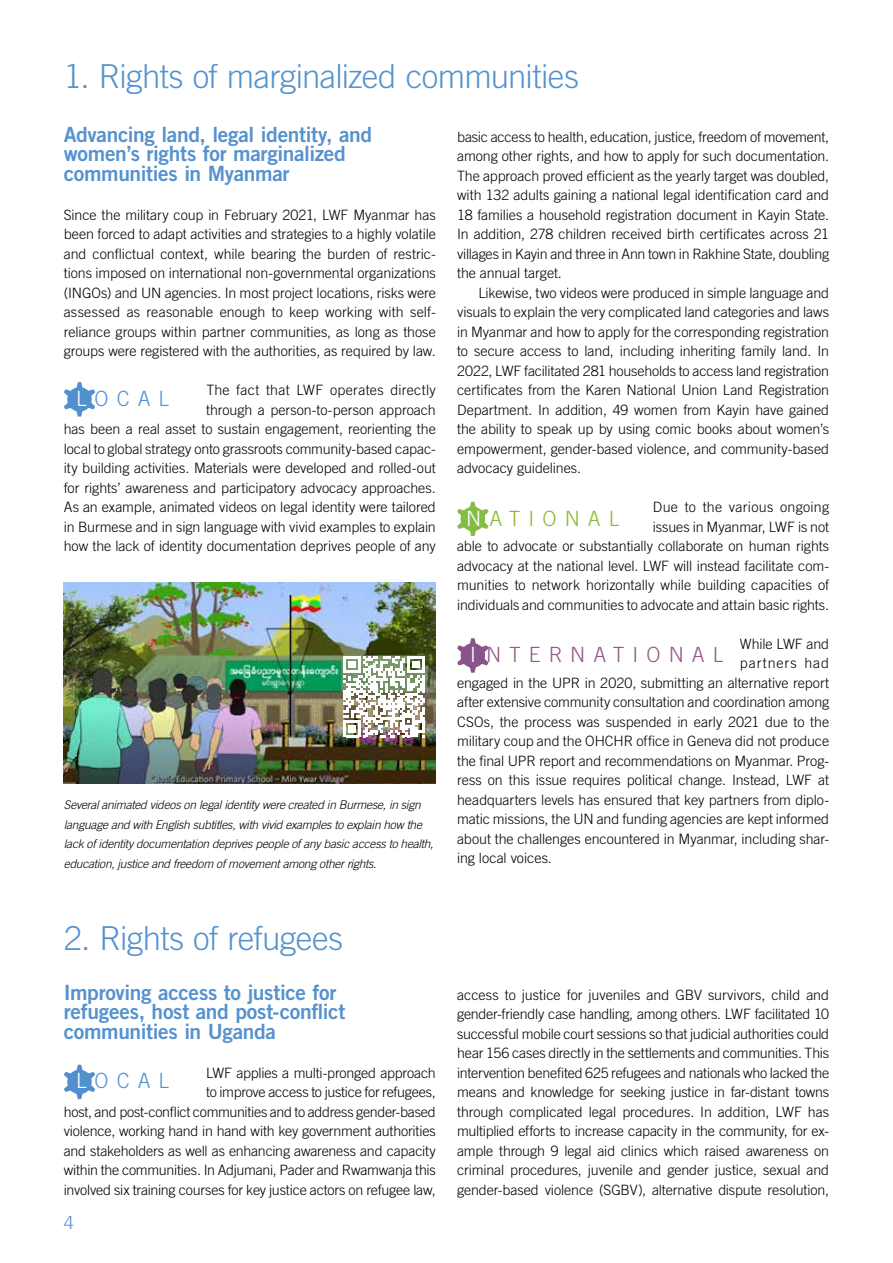
<style>
.page{position:relative;width:893px;height:1263px;background:#fff}
.page>*{position:absolute;margin:0;border:0;box-sizing:border-box;transform-origin:0 0}
.t1{font:300 33px "Trade Gothic LT Std";letter-spacing:-.02em;color:#5692ce}
.t2{font:21px/19.5px "Trade Gothic LT Std Bd 2";letter-spacing:-.015em;color:#5692ce}
.t3{font:300 21px "Trade Gothic LT Std";letter-spacing:.385em;color:#93578a}
.t4{font:300 21px "Trade Gothic LT Std";letter-spacing:.385em;color:#5692ce}
.t5{font:300 21px "Trade Gothic LT Std";letter-spacing:.385em;color:#8db930}
.t6{font:300 18px "Trade Gothic LT Std";color:#5692ce}
.t7{font:300 14.25px/19.5px "Trade Gothic LT Std";letter-spacing:-.005em;color:#000;text-align:justify}
.t8{font:300 14.25px "Trade Gothic LT Std";letter-spacing:.06em;color:#000}
.t9{font:italic 300 12px/19.5px "Trade Gothic LT Std";letter-spacing:-.02em;color:#000}
.s1{color:#fff}
</style>
<div class="page">
<svg style="left:64px;top:382px;width:31px;height:35px"></svg>
<svg style="left:457px;top:502px;width:32px;height:34px"></svg>
<svg style="left:457px;top:638px;width:32px;height:34px"></svg>
<svg style="left:64px;top:1065px;width:31px;height:34px"></svg>
<img style="left:64px;top:583px;width:372px;height:201px">
<img style="left:343px;top:656px;width:82px;height:81px">
<h1 class="t1" style="left:64px;top:56px;width:517px">1. Rights of marginalized communities</h1>
<h2 class="t2" style="left:64px;top:124px;width:310px">Advancing land, legal identity, and women’s rights for marginalized communities in Myanmar</h2>
<p class="t7" style="left:64px;top:205px;width:374px">Since the military coup in February 2021, LWF Myanmar has been forced to adapt activities and strategies to a highly volatile and conflictual context, while bearing the burden of restric&shy;tions imposed on international non-governmental organizations (INGOs) and UN agencies. In most project locations, risks were assessed as reasonable enough to keep working with self&shy;reliance groups within partner communities, as long as those groups were registered with the authorities, as required by law.</p>
<h2 class="t4" style="left:76px;top:386px;width:94px"><span class="s1">L</span>OCAL</h2>
<p class="t7" style="left:457px;top:127px;width:374px">basic access to health, education, justice, freedom of movement, among other rights, and how to apply for such documentation.<br>The approach proved efficient as the yearly target was doubled, with 132 adults gaining a national legal identification card and 18 families a household registration document in Kayin State.<br>In addition, 278 children received birth certificates across 21 villages in Kayin and three in Ann town in Rakhine State, doubling the annual target.</p>
<p class="t7" style="left:457px;top:283px;width:374px;text-indent:21px">Likewise, two videos were produced in simple language and visuals to explain the very complicated land categories and laws in Myanmar and how to apply for the corresponding registration to secure access to land, including inheriting family land. In 2022, LWF facilitated 281 households to access land registration certificates from the Karen National Union Land Registration Department. In addition, 49 women from Kayin have gained the ability to speak up by using comic books about women’s empowerment, gender-based violence, and community-based advocacy guidelines.</p>
<h2 class="t5" style="left:466px;top:506px;width:155px"><span class="s1">N</span>ATIONAL</h2>
<p class="t7" style="left:64px;top:380px;width:374px;text-align:right">The fact that LWF operates directly<br>through a person-to-person approach<br>has been a real asset to sustain engagement, reorienting the local to global strategy onto grassroots community-based capac&shy;ity building activities. Materials were developed and rolled-out for rights’ awareness and participatory advocacy approaches.<br>As an example, animated videos on legal identity were tailored in Burmese and in sign language with vivid examples to explain how the lack of identity documentation deprives people of any</p>
<p class="t7" style="left:457px;top:497px;width:374px;text-align:right">Due to the various ongoing<br>issues in Myanmar, LWF is not<br>able to advocate or substantially collaborate on human rights advocacy at the national level. LWF will instead facilitate com&shy;munities to network horizontally while building capacities of individuals and communities to advocate and attain basic rights.</p>
<h2 class="t3" style="left:470px;top:642px;width:255px"><span class="s1">I</span>NTERNATIONAL</h2>
<p class="t7" style="left:740px;top:634px;width:91px">While LWF and</p>
<p class="t8" style="left:740px;top:655px;width:91px">partners had</p>
<p class="t7" style="left:457px;top:673px;width:374px">engaged in the UPR in 2020, submitting an alternative report</p>
<p class="t7" style="left:457px;top:692px;width:374px">after extensive community consultation and coordination among</p>
<p class="t7" style="left:457px;top:712px;width:374px">CSOs, the process was suspended in early 2021 due to the</p>
<p class="t7" style="left:457px;top:731px;width:374px">military coup and the OHCHR office in Geneva did not produce</p>
<p class="t7" style="left:457px;top:751px;width:374px">the final UPR report and recommendations on Myanmar. Prog-</p>
<p class="t7" style="left:457px;top:770px;width:373px">ress on this issue requires political change. Instead, LWF at</p>
<p class="t7" style="left:457px;top:790px;width:374px">headquarters levels has ensured that key partners from diplo-</p>
<p class="t7" style="left:457px;top:809px;width:374px">matic missions, the UN and funding agencies are kept informed</p>
<p class="t7" style="left:457px;top:829px;width:374px">about the challenges encountered in Myanmar, including shar-</p>
<p class="t7" style="left:457px;top:848px;width:96px">ing local voices.</p>
<p class="t9" style="left:64px;top:795px;width:371px">Several animated videos on legal identity were created in Burmese, in sign language and with English subtitles, with vivid examples to explain how the lack of identity documentation deprives people of any basic access to health, education, justice and freedom of movement among other rights.</p>
<h1 class="t1" style="left:64px;top:919px;width:281px">2. Rights of refugees</h1>
<h2 class="t2" style="left:64px;top:982px;width:283px">Improving access to justice for refugees, host and post-conflict communities in Uganda</h2>
<h2 class="t4" style="left:76px;top:1068px;width:94px"><span class="s1">L</span>OCAL</h2>
<p class="t7" style="left:64px;top:1063px;width:374px;text-align:right">LWF applies a multi-pronged approach<br>to improve access to justice for refugees,<br>host, and post-conflict communities and to address gender-based violence, working hand in hand with key government authorities and stakeholders as well as enhancing awareness and capacity within the communities. In Adjumani, Pader and Rwamwanja this involved six training courses for key justice actors on refugee law,</p>
<p class="t6" style="left:64px;top:1212px;width:12px">4</p>
<p class="t7" style="left:457px;top:985px;width:374px">access to justice for juveniles and GBV survivors, child and gender-friendly case handling, among others. LWF facilitated 10 successful mobile court sessions so that judicial authorities could hear 156 cases directly in the settlements and communities. This intervention benefited 625 refugees and nationals who lacked the means and knowledge for seeking justice in far-distant towns through complicated legal procedures. In addition, LWF has multiplied efforts to increase capacity in the community, for ex&shy;ample through 9 legal aid clinics which raised awareness on criminal procedures, juvenile and gender justice, sexual and gender-based violence (SGBV), alternative dispute resolution,</p>
</div>
